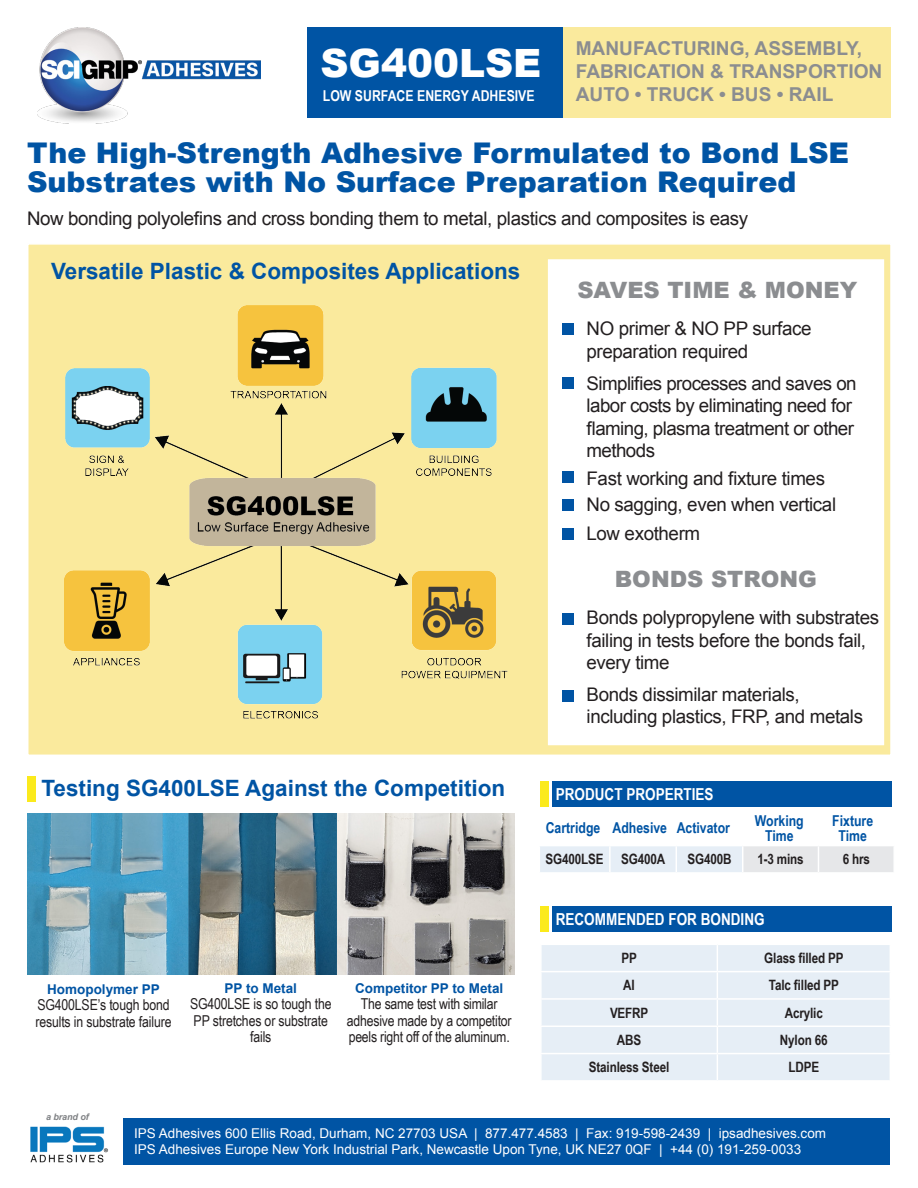
<style>
.page{position:relative;width:918px;height:1188px;background:#fff}
.page>*{position:absolute;margin:0;border:0;box-sizing:border-box;transform-origin:0 0}
.t1{font:900 39px "Arial";color:#fff}
.t2{font:900 28.5px/28.5px "Arial";color:#0054a4}
.t3{font:700 22.5px "Arial";color:#0054a4}
.t4{font:900 22.5px "Arial";color:#8b8d90}
.t5{font:700 19.2px/23px "Arial";color:#8b8d90}
.t6{font:18.75px/22.5px "Arial";letter-spacing:-.02em;color:#231f20}
.t7{font:700 16.5px "Arial Narrow";color:#fff}
.t8{font:15px/16.5px "Arial Narrow";letter-spacing:-.01em;color:#231f20;text-align:center}
.t9{font:700 15px/15px "Arial Narrow";color:#0054a4;text-align:center}
.t10{font:700 15px "Arial Narrow";color:#fff}
.t11{font:700 14.25px "Arial Narrow";letter-spacing:-.01em;color:#231f20}
.t12{font:13.5px/16.2px "Arial";color:#fff}
.t13{font:700 13.5px "Arial";color:#0054a4}
.t14{font:italic 700 9px "Arial";letter-spacing:-.01em;color:#808285}
</style>
<div class="page">
<img style="left:30px;top:1126px;width:78px;height:37px">
<img style="left:37px;top:28px;width:223px;height:95px">
<div style="left:307px;top:27px;width:256px;height:90px;background:#0054a4"></div>
<div style="left:564px;top:28px;width:327px;height:90px;background:#faea9d"></div>
<div style="left:27px;top:243px;width:865px;height:513px;background:#faea9d;border:2px solid #fff"></div>
<div style="left:548px;top:259px;width:336px;height:486px;background:#fff"></div>
<div style="left:542px;top:945px;width:348px;height:135px;background:#e6eef6"></div>
<hr style="left:540px;top:971px;width:177px;height:1px;background:#fff">
<hr style="left:717px;top:971px;width:174px;height:1px;background:#fff">
<hr style="left:540px;top:998px;width:177px;height:2px;background:#fff">
<hr style="left:717px;top:998px;width:174px;height:2px;background:#fff">
<hr style="left:540px;top:1026px;width:177px;height:1px;background:#fff">
<hr style="left:717px;top:1026px;width:174px;height:1px;background:#fff">
<hr style="left:540px;top:1053px;width:177px;height:1px;background:#fff">
<hr style="left:717px;top:1053px;width:174px;height:1px;background:#fff">
<svg style="left:717px;top:945px;width:1px;height:135px"></svg>
<div style="left:552px;top:906px;width:339px;height:26px;background:#0054a4"></div>
<div style="left:540px;top:906px;width:9px;height:26px;background:#fbea1c"></div>
<div style="left:540px;top:781px;width:9px;height:26px;background:#fbea1c"></div>
<div style="left:27px;top:776px;width:8px;height:26px;background:#fbea1c"></div>
<div style="left:562px;top:323px;width:12px;height:12px;background:#0054a4"></div>
<div style="left:562px;top:378px;width:12px;height:11px;background:#0054a4"></div>
<div style="left:562px;top:613px;width:12px;height:12px;background:#0054a4"></div>
<div style="left:562px;top:471px;width:12px;height:12px;background:#0054a4"></div>
<div style="left:562px;top:499px;width:12px;height:12px;background:#0054a4"></div>
<div style="left:562px;top:528px;width:12px;height:11px;background:#0054a4"></div>
<div style="left:562px;top:690px;width:12px;height:12px;background:#0054a4"></div>
<div style="left:123px;top:1118px;width:767px;height:46px;background:#0054a4"></div>
<div style="left:552px;top:781px;width:339px;height:26px;background:#0054a4"></div>
<svg style="left:540px;top:846px;width:353px;height:26px;background:#e6ebf0"></svg>
<img style="left:27px;top:814px;width:487px;height:160px">
<img style="left:64px;top:306px;width:443px;height:413px">
<p class="t1" style="left:320px;top:35px;width:223px">SG400LSE</p>
<p class="t10" style="left:323px;top:84px;width:213px">LOW SURFACE ENERGY ADHESIVE</p>
<p class="t5" style="left:576px;top:37px;width:308px">MANUFACTURING, ASSEMBLY,<br>FABRICATION &amp; TRANSPORTION<br>AUTO • TRUCK • BUS • RAIL</p>
<p class="t2" style="left:27px;top:138px;width:824px">The High-Strength Adhesive Formulated to Bond LSE<br>Substrates with No Surface Preparation Required</p>
<p class="t6" style="left:27px;top:207px;width:723px">Now bonding polyolefins and cross bonding them to metal, plastics and composites is easy</p>
<p class="t3" style="left:51px;top:256px;width:471px">Versatile Plastic &amp; Composites Applications</p>
<p class="t3" style="left:41px;top:774px;width:465px">Testing SG400LSE Against the Competition</p>
<p class="t13" style="left:47px;top:980px;width:114px">Homopolymer PP</p>
<p class="t8" style="left:35px;top:996px;width:138px;text-align:left">SG400LSE’s tough bond results in substrate failure</p>
<p class="t13" style="left:225px;top:979px;width:74px">PP to Metal</p>
<p class="t8" style="left:190px;top:995px;width:143px">SG400LSE is so tough the<br>PP stretches or substrate fails</p>
<p class="t13" style="left:355px;top:979px;width:150px">Competitor PP to Metal</p>
<p class="t8" style="left:347px;top:995px;width:166px">The same test with similar adhesive made by a competitor peels right off of the aluminum.</p>
<p class="t14" style="left:46px;top:1111px;width:44px">a brand of</p>
<p class="t4" style="left:577px;top:274px;width:281px">SAVES TIME &amp; MONEY</p>
<p class="t6" style="left:587px;top:318px;width:227px">NO primer &amp; NO PP surface preparation required</p>
<p class="t6" style="left:587px;top:372px;width:272px">Simplifies processes and saves on labor costs by eliminating need for flaming, plasma treatment or other methods</p>
<p class="t6" style="left:587px;top:467px;width:240px">Fast working and fixture times</p>
<p class="t6" style="left:587px;top:493px;width:251px">No sagging, even when vertical</p>
<p class="t6" style="left:587px;top:522px;width:115px">Low exotherm</p>
<p class="t4" style="left:615px;top:563px;width:204px">BONDS STRONG</p>
<p class="t6" style="left:587px;top:607px;width:294px">Bonds polypropylene with substrates failing in tests before the bonds fail, every time</p>
<p class="t6" style="left:587px;top:683px;width:278px">Bonds dissimilar materials, including plastics, FRP, and metals</p>
<p class="t7" style="left:556px;top:781px;width:159px">PRODUCT PROPERTIES</p>
<p class="t9" style="left:546px;top:820px;width:56px">Cartridge</p>
<p class="t9" style="left:612px;top:820px;width:56px">Adhesive</p>
<p class="t9" style="left:677px;top:820px;width:55px">Activator</p>
<p class="t9" style="left:755px;top:812px;width:50px">Working<br>Time</p>
<p class="t9" style="left:832px;top:812px;width:43px">Fixture</p>
<p class="t9" style="left:839px;top:827px;width:30px">Time</p>
<p class="t11" style="left:546px;top:849px;width:60px">SG400LSE</p>
<p class="t11" style="left:621px;top:849px;width:46px">SG400A</p>
<p class="t11" style="left:687px;top:849px;width:46px">SG400B</p>
<p class="t11" style="left:757px;top:849px;width:48px">1-3 mins</p>
<p class="t11" style="left:843px;top:849px;width:29px">6 hrs</p>
<p class="t7" style="left:556px;top:907px;width:210px">RECOMMENDED FOR BONDING</p>
<p class="t11" style="left:621px;top:947px;width:17px">PP</p>
<p class="t11" style="left:764px;top:947px;width:81px">Glass filled PP</p>
<p class="t11" style="left:623px;top:975px;width:13px">AI</p>
<p class="t11" style="left:769px;top:975px;width:72px">Talc filled PP</p>
<p class="t11" style="left:610px;top:1002px;width:40px">VEFRP</p>
<p class="t11" style="left:785px;top:1002px;width:40px">Acrylic</p>
<p class="t11" style="left:617px;top:1029px;width:26px">ABS</p>
<p class="t11" style="left:780px;top:1029px;width:49px">Nylon 66</p>
<p class="t11" style="left:589px;top:1057px;width:82px">Stainless Steel</p>
<p class="t11" style="left:788px;top:1057px;width:32px">LDPE</p>
<p class="t12" style="left:134px;top:1125px;width:693px">IPS Adhesives 600 Ellis Road, Durham, NC 27703 USA | 877.477.4583 | Fax: 919-598-2439 | ipsadhesives.com<br>IPS Adhesives Europe New York Industrial Park, Newcastle Upon Tyne, UK NE27 0QF | +44 (0) 191-259-0033</p>
</div>
